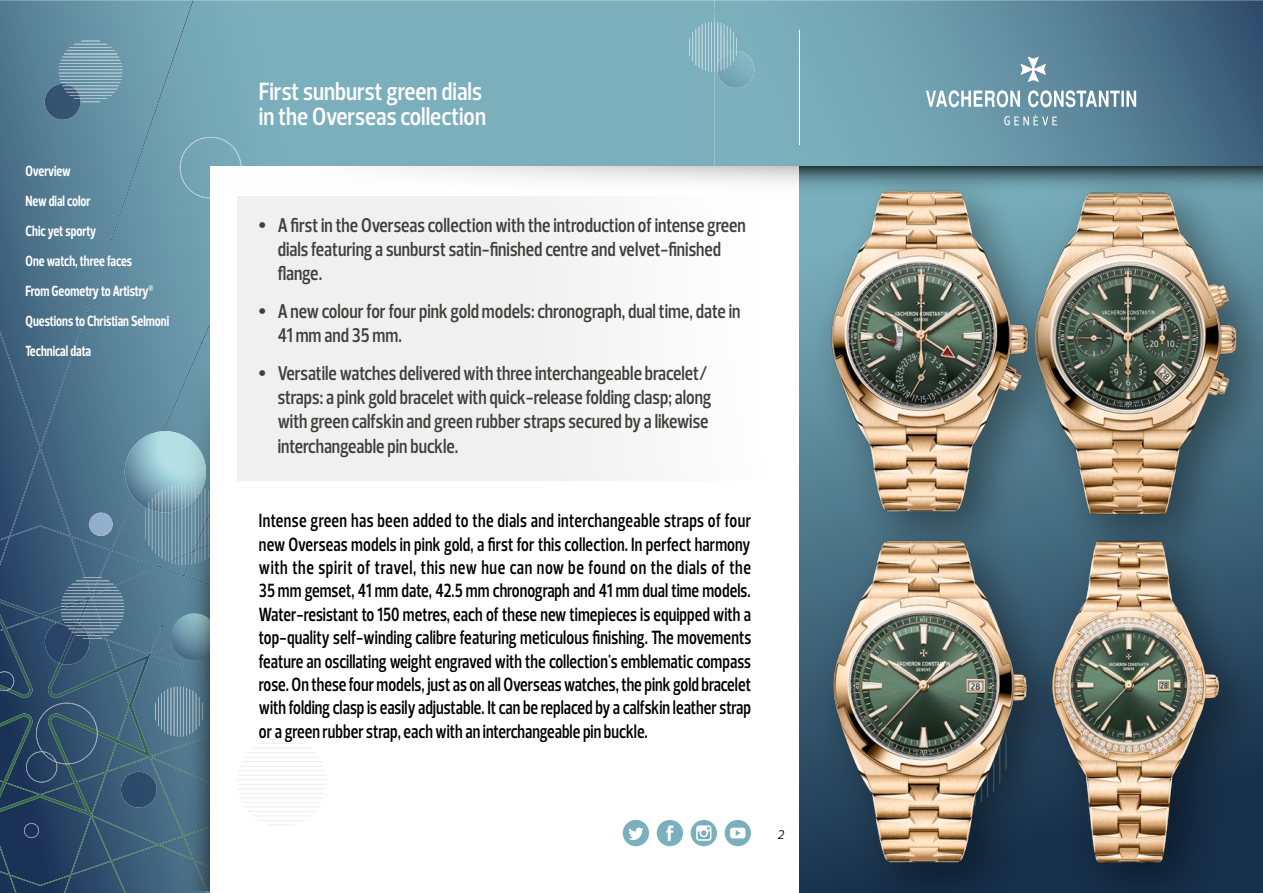
<style>
.page{position:relative;width:1263px;height:893px;background:#fff}
.page>*{position:absolute;margin:0;border:0;box-sizing:border-box;transform-origin:0 0}
.t1{font:600 25.5px/25.5px "Prelo Condensed";color:#fff}
.t2{font:600 20.25px/24.3px "Prelo Condensed";color:#40403f;scale:.95 1}
.t3{font:600 19.5px/23.4px "Prelo Condensed";color:#000;text-align:justify;scale:.9 1}
.t4{font:700 15px/30px "Prelo Condensed";color:#fff;scale:.9 1}
.t5{font:italic 12.75px "Prelo";color:#000}
.s1{font-family:"Arial";font-weight:700}
</style>
<div class="page">
<div style="left:236px;top:0;width:478px;height:166px;background:#7bafbc"></div>
<svg style="left:714px;top:0;width:549px;height:166px;background:#628fa2"></svg>
<svg style="left:0;top:0;width:236px;height:893px;background:#4d738a"></svg>
<svg style="left:24px;top:823px;width:15px;height:15px"></svg>
<svg style="left:26px;top:703px;width:72px;height:79px;background:#34526b"></svg>
<svg style="left:180px;top:137px;width:61px;height:53px;background:#77a7b5"></svg>
<div style="left:121px;top:772px;width:36px;height:36px;background:#2d4a6a;border-radius:18px"></div>
<div style="left:89px;top:513px;width:24px;height:23px;background:#92afcd;border-radius:12px"></div>
<svg style="left:155px;top:686px;width:8px;height:51px"></svg>
<svg style="left:0;top:671px;width:14px;height:20px"></svg>
<svg style="left:45px;top:577px;width:79px;height:88px;background:#4d6a84"></svg>
<svg style="left:66px;top:41px;width:49px;height:10px"></svg>
<hr style="left:64px;top:53px;width:53px;height:1px;background:#a3bec9">
<svg style="left:45px;top:57px;width:77px;height:63px;background:#688da0"></svg>
<img style="left:717px;top:51px;width:37px;height:37px">
<svg style="left:689px;top:22px;width:48px;height:50px;background:#8ebac5"></svg>
<svg style="left:125px;top:431px;width:38px;height:134px;background:#6e96a9"></svg>
<svg style="left:926px;top:57px;width:210px;height:68px;background:#779dae"></svg>
<svg style="left:163px;top:190px;width:47px;height:701px;background:#648c9d"></svg>
<div style="left:210px;top:166px;width:1052px;height:727px;background:#fff"></div>
<svg style="left:385px;top:166px;width:402px;height:17px"></svg>
<svg style="left:623px;top:820px;width:26px;height:26px"></svg>
<svg style="left:657px;top:820px;width:26px;height:26px"></svg>
<svg style="left:725px;top:820px;width:26px;height:26px"></svg>
<svg style="left:691px;top:820px;width:26px;height:26px"></svg>
<hr style="left:799px;top:30px;width:1px;height:115px;background:#fff">
<svg style="left:237px;top:739px;width:90px;height:86px"></svg>
<img style="left:1054px;top:164px;width:207px;height:348px">
<img style="left:1077px;top:512px;width:186px;height:377px">
<div style="left:812px;top:519px;width:265px;height:374px;background:#000;opacity:.38"></div>
<img style="left:799px;top:539px;width:258px;height:350px">
<div style="left:810px;top:169px;width:269px;height:393px;background:#000;opacity:.38"></div>
<img style="left:787px;top:162px;width:267px;height:377px">
<div style="left:237px;top:196px;width:524px;height:284px;background:#f0f0f0"></div>
<p class="t4" style="left:26px;top:156px;width:161px">Overview<br>New dial color<br>Chic yet sporty<br>One watch, three faces<br>From Geometry to Artistry<sup>®<br></sup>Questions to Christian Selmoni<br>Technical data</p>
<h1 class="t1" style="left:259px;top:79px;width:229px">First sunburst green dials in the Overseas collection</h1>
<p class="t2" style="left:278px;top:213px;width:494px;text-indent:-19px"><span class="s1">•</span> A first in the Overseas collection with the introduction of intense green dials featuring a sunburst satin-finished centre and velvet-finished flange.</p>
<p class="t2" style="left:278px;top:299px;width:489px;text-indent:-19px"><span class="s1">•</span> A new colour for four pink gold models: chronograph, dual time, date in<br>41 mm and 35 mm.</p>
<p class="t2" style="left:278px;top:361px;width:458px;text-indent:-19px"><span class="s1">•</span> Versatile watches delivered with three interchangeable bracelet/ straps: a pink gold bracelet with quick-release folding clasp; along with green calfskin and green rubber straps secured by a likewise interchangeable pin buckle.</p>
<p class="t3" style="left:259px;top:509px;width:549px">Intense green has been added to the dials and interchangeable straps of four new Overseas models in pink gold, a first for this collection. In perfect harmony with the spirit of travel, this new hue can now be found on the dials of the 35mm gemset, 41 mm date, 42.5 mm chronograph and 41 mm dual time models.<br>Water-resistant to 150 metres, each of these new timepieces is equipped with a top-quality self-winding calibre featuring meticulous finishing. The movements feature an oscillating weight engraved with the collection's emblematic compass rose. On these four models, just as on all Overseas watches, the pink gold bracelet with folding clasp is easily adjustable. It can be replaced by a calfskin leather strap or a green rubber strap, each with an interchangeable pin buckle.</p>
<p class="t5" style="left:777px;top:826px;width:9px">2</p>
</div>
